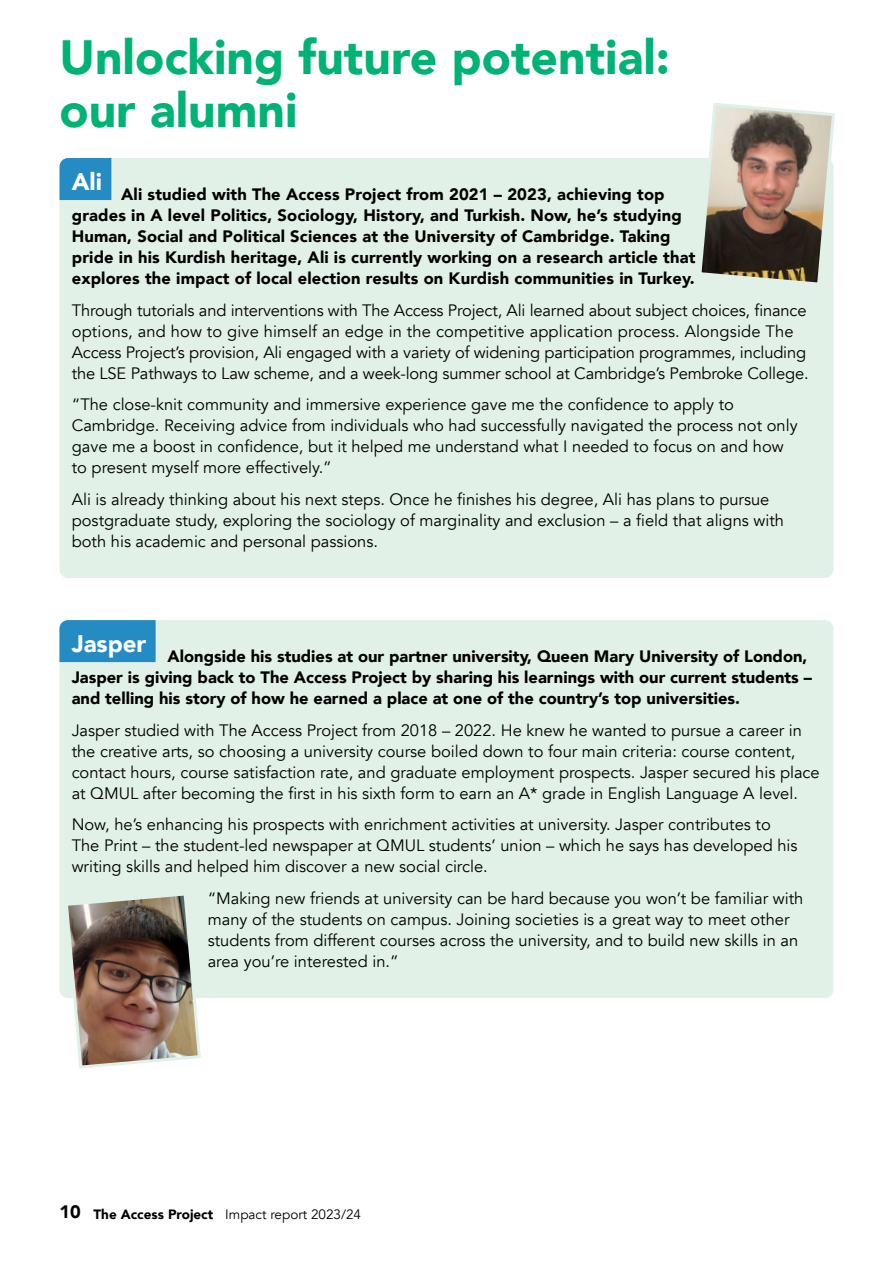
<style>
.page{position:relative;width:893px;height:1263px;background:#fff}
.page>*{position:absolute;margin:0;border:0;box-sizing:border-box;transform-origin:0 0}
.t1{font:900 48px/53.2px "Avenir";color:#00b374}
.t2{font:16.5px/21px "Avenir";color:#000}
.t3{font:900 16.5px/21px "Avenir";letter-spacing:.01em;color:#000}
.t4{font:13.5px "Avenir";color:#000}
.s1{font-weight:900;font-size:18px}
.s2{font-weight:900}
</style>
<div class="page">
<div style="left:60px;top:158px;width:773px;height:420px;background:#e1f1e7;border-radius:9px"></div>
<div style="left:59px;top:620px;width:774px;height:378px;background:#e1f1e7;border-radius:9px"></div>
<div style="left:60px;top:158px;width:51px;height:42px;background:#258cc3"></div>
<div style="left:59px;top:620px;width:97px;height:42px;background:#258cc3"></div>
<img style="left:68px;top:895px;width:133px;height:174px">
<svg style="left:701px;top:103px;width:134px;height:184px"></svg>
<h1 class="t1" style="left:59px;top:29px;width:612px">Unlocking future potential: our alumni</h1>
<p class="t3" style="left:72px;top:183px;width:625px"><sup>Ali</sup> Ali studied with The Access Project from 2021 – 2023, achieving top grades in A level Politics, Sociology, History, and Turkish. Now, he’s studying Human, Social and Political Sciences at the University of Cambridge. Taking pride in his Kurdish heritage, Ali is currently working on a research article that explores the impact of local election results on Kurdish communities in Turkey.</p>
<p class="t2" style="left:72px;top:300px;width:738px">Through tutorials and interventions with The Access Project, Ali learned about subject choices, finance options, and how to give himself an edge in the competitive application process. Alongside The Access Project’s provision, Ali engaged with a variety of widening participation programmes, including the LSE Pathways to Law scheme, and a week-long summer school at Cambridge’s Pembroke College.</p>
<p class="t2" style="left:72px;top:394px;width:727px">“The close-knit community and immersive experience gave me the confidence to apply to Cambridge. Receiving advice from individuals who had successfully navigated the process not only gave me a boost in confidence, but it helped me understand what I needed to focus on and how to present myself more effectively.”</p>
<p class="t2" style="left:72px;top:489px;width:714px">Ali is already thinking about his next steps. Once he finishes his degree, Ali has plans to pursue postgraduate study, exploring the sociology of marginality and exclusion – a field that aligns with both his academic and personal passions.</p>
<p class="t3" style="left:72px;top:645px;width:742px"><sup>Jasper</sup> Alongside his studies at our partner university, Queen Mary University of London,<br>Jasper is giving back to The Access Project by sharing his learnings with our current students – and telling his story of how he earned a place at one of the country’s top universities.</p>
<p class="t2" style="left:72px;top:720px;width:750px">Jasper studied with The Access Project from 2018 – 2022. He knew he wanted to pursue a career in the creative arts, so choosing a university course boiled down to four main criteria: course content, contact hours, course satisfaction rate, and graduate employment prospects. Jasper secured his place at QMUL after becoming the first in his sixth form to earn an A* grade in English Language A level.</p>
<p class="t2" style="left:72px;top:814px;width:727px">Now, he’s enhancing his prospects with enrichment activities at university. Jasper contributes to<br>The Print – the student-led newspaper at QMUL students’ union – which he says has developed his writing skills and helped him discover a new social circle.</p>
<p class="t2" style="left:208px;top:888px;width:597px">“Making new friends at university can be hard because you won’t be familiar with many of the students on campus. Joining societies is a great way to meet other students from different courses across the university, and to build new skills in an area you’re interested in.”</p>
<p class="t4" style="left:60px;top:1206px;width:303px"><span class="s1">10</span> <span class="s2">The Access Project</span> Impact report 2023/24</p>
</div>
